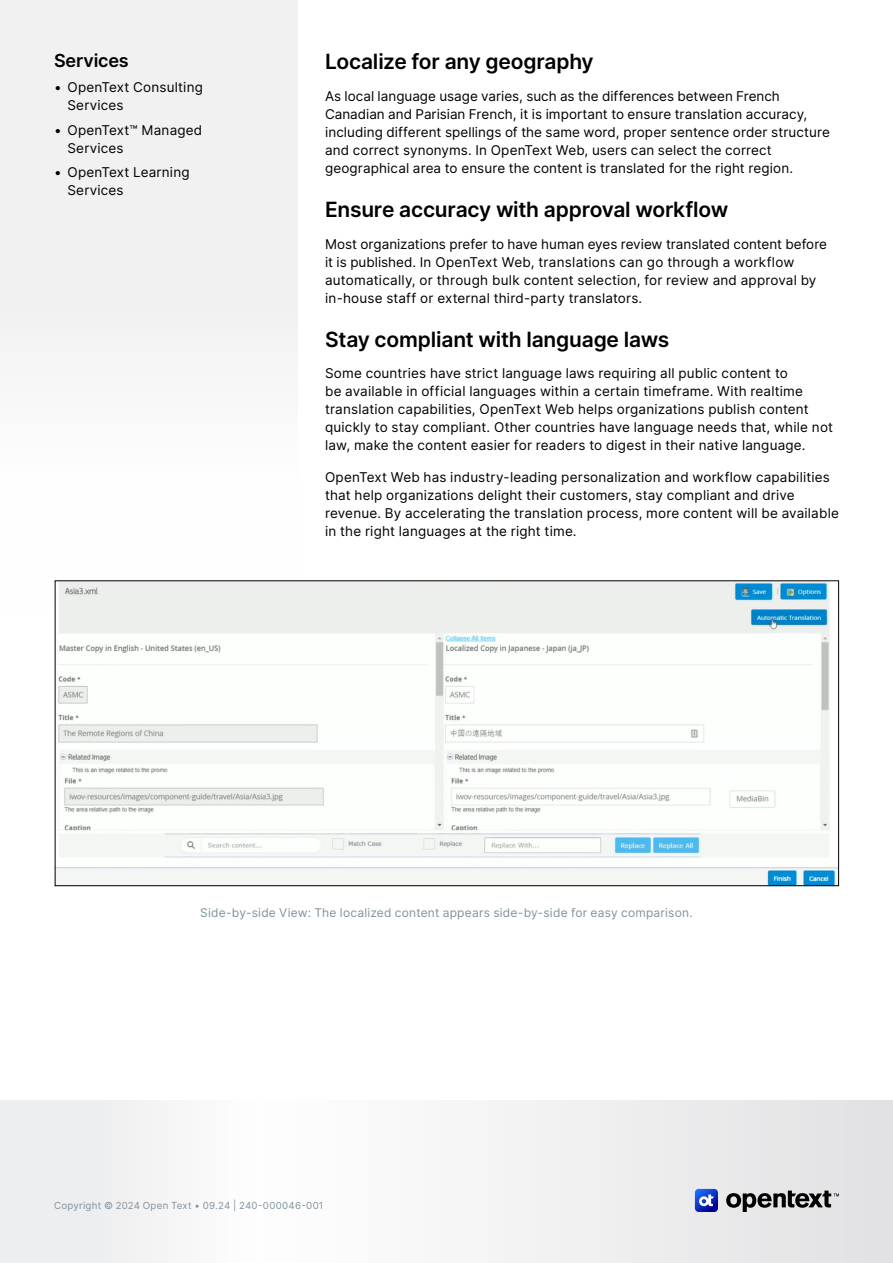
<style>
.page{position:relative;width:893px;height:1263px;background:#fff}
.page>*{position:absolute;margin:0;border:0;box-sizing:border-box;transform-origin:0 0}
.H2_Heading{font:600 21px "Inter";letter-spacing:-.01em;color:#000}
.H3_Heading{font:600 18px "Inter";letter-spacing:-.01em;color:#000}
.Body{font:13.5px/18px "Inter";letter-spacing:.01em;color:#000}
.t1{font:12px "Inter";letter-spacing:.02em;color:#7e929f}
.t2{font:9.75px "Inter";letter-spacing:.025em;color:#7e929f}
</style>
<div class="page">
<svg style="left:0;top:1101px;width:893px;height:162px"></svg>
<svg style="left:726px;top:1190px;width:113px;height:22px;background:#8c8c8d"></svg>
<svg style="left:695px;top:1189px;width:23px;height:23px"></svg>
<svg style="left:0;top:0;width:298px;height:613px;fill:#f1f1f2"></svg>
<img style="left:57px;top:582px;width:780px;height:302px">
<h3 class="H3_Heading" style="left:54px;top:47px;width:76px">Services</h3>
<p class="Body" style="left:68px;top:78px;width:137px;text-indent:-14px">• OpenText Consulting<br>Services</p>
<p class="Body" style="left:68px;top:120px;width:136px;text-indent:-14px">• OpenText™ Managed<br>Services</p>
<p class="Body" style="left:68px;top:163px;width:124px;text-indent:-14px">• OpenText Learning<br>Services</p>
<h2 class="H2_Heading" style="left:325px;top:46px;width:270px">Localize for any geography</h2>
<p class="Body" style="left:325px;top:87px;width:506px">As local language usage varies, such as the differences between French Canadian and Parisian French, it is important to ensure translation accuracy, including different spellings of the same word, proper sentence order structure and correct synonyms. In OpenText Web, users can select the correct geographical area to ensure the content is translated for the right region.</p>
<h2 class="H2_Heading" style="left:325px;top:194px;width:405px">Ensure accuracy with approval workflow</h2>
<p class="Body" style="left:325px;top:234px;width:504px">Most organizations prefer to have human eyes review translated content before it is published. In OpenText Web, translations can go through a workflow automatically, or through bulk content selection, for review and approval by in-house staff or external third-party translators.</p>
<h2 class="H2_Heading" style="left:325px;top:324px;width:346px">Stay compliant with language laws</h2>
<p class="Body" style="left:325px;top:364px;width:509px">Some countries have strict language laws requiring all public content to<br>be available in official languages within a certain timeframe. With realtime translation capabilities, OpenText Web helps organizations publish content quickly to stay compliant. Other countries have language needs that, while not law, make the content easier for readers to digest in their native language.</p>
<p class="Body" style="left:325px;top:468px;width:515px">OpenText Web has industry-leading personalization and workflow capabilities that help organizations delight their customers, stay compliant and drive revenue. By accelerating the translation process, more content will be available in the right languages at the right time.</p>
<p class="t1" style="left:200px;top:903px;width:494px">Side-by-side View: The localized content appears side-by-side for easy comparison.</p>
<p class="t2" style="left:54px;top:1198px;width:271px">Copyright © 2024 Open Text • 09.24 | 240-000046-001</p>
</div>
